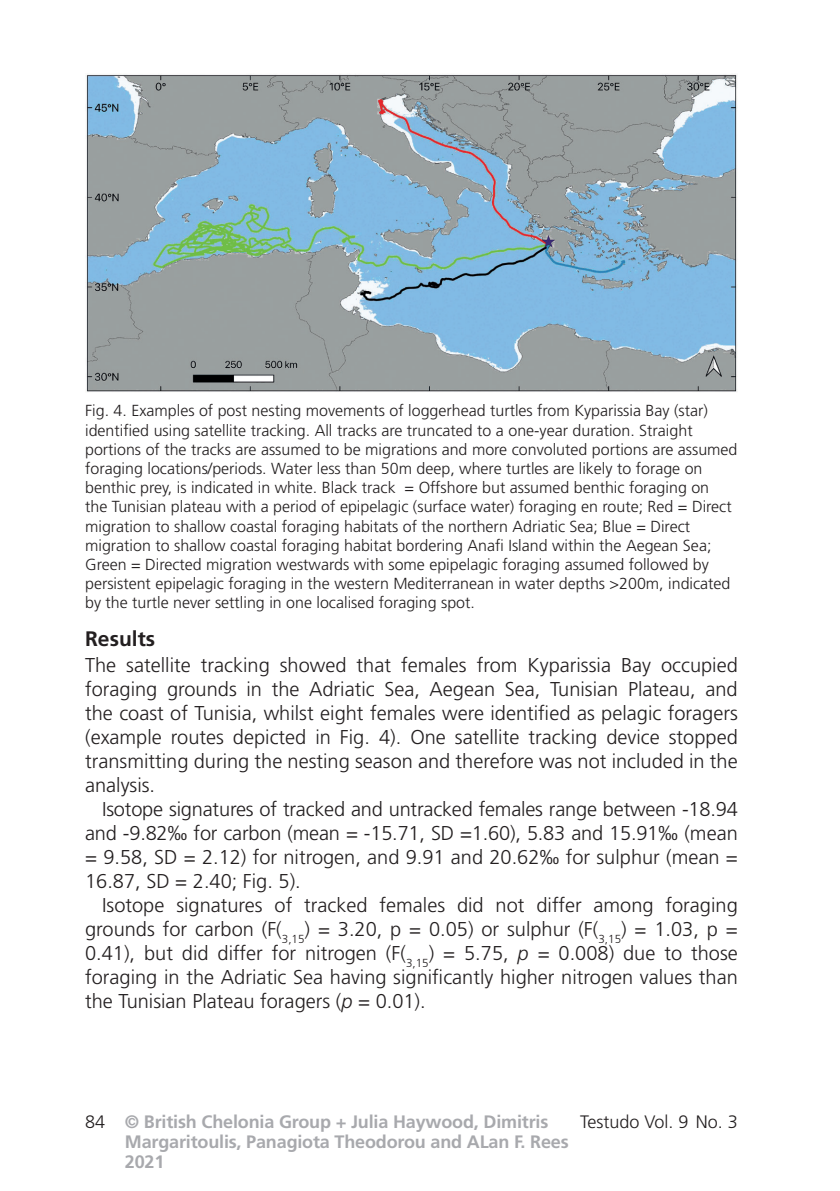
<style>
.page{position:relative;width:840px;height:1191px;background:#fff}
.page>*{position:absolute;margin:0;border:0;box-sizing:border-box;transform-origin:0 0}
.SubHead_65_Bold{font:700 21px "Frutiger";color:#231f20}
.Body_45_indent{font:300 20px/24px "Frutiger";color:#231f20;text-align:justify}
.Body_45_f_o{font:300 20px/24px "Frutiger";color:#231f20;text-align:justify}
.t1{font:700 18px/20px "Frutiger";letter-spacing:-.01em;color:#a8a9ad}
.t2{font:300 18px "Frutiger";color:#231f20}
.t3{font:300 16px/19.2px "Frutiger";color:#231f20}
.s1{font-style:italic}
</style>
<div class="page">
<img style="left:86px;top:74px;width:651px;height:318px">
<p class="t3" style="left:85px;top:401px;width:653px">Fig. 4. Examples of post nesting movements of loggerhead turtles from Kyparissia Bay (star) identified using satellite tracking. All tracks are truncated to a one-year duration. Straight portions of the tracks are assumed to be migrations and more convoluted portions are assumed foraging locations/periods. Water less than 50m deep, where turtles are likely to forage on benthic prey, is indicated in white. Black track = Offshore but assumed benthic foraging on<br>the Tunisian plateau with a period of epipelagic (surface water) foraging en route; Red = Direct migration to shallow coastal foraging habitats of the northern Adriatic Sea; Blue = Direct migration to shallow coastal foraging habitat bordering Anafi Island within the Aegean Sea; Green = Directed migration westwards with some epipelagic foraging assumed followed by persistent epipelagic foraging in the western Mediterranean in water depths &gt;200m, indicated by the turtle never settling in one localised foraging spot.</p>
<p class="SubHead_65_Bold" style="left:85px;top:626px;width:71px">Results</p>
<p class="Body_45_f_o" style="left:85px;top:653px;width:654px">The satellite tracking showed that females from Kyparissia Bay occupied foraging grounds in the Adriatic Sea, Aegean Sea, Tunisian Plateau, and the coast of Tunisia, whilst eight females were identified as pelagic foragers (example routes depicted in Fig. 4). One satellite tracking device stopped transmitting during the nesting season and therefore was not included in the analysis.</p>
<p class="Body_45_indent" style="left:85px;top:797px;width:654px;text-indent:17px">Isotope signatures of tracked and untracked females range between -18.94 and -9.82‰ for carbon (mean = -15.71, SD =1.60), 5.83 and 15.91‰ (mean = 9.58, SD = 2.12) for nitrogen, and 9.91 and 20.62‰ for sulphur (mean = 16.87, SD = 2.40; Fig. 5).</p>
<p class="Body_45_indent" style="left:85px;top:893px;width:654px;text-indent:17px">Isotope signatures of tracked females did not differ among foraging grounds for carbon (F(<sub>3,15</sub>) = 3.20, p = 0.05) or sulphur (F(<sub>3,15</sub>) = 1.03, p = 0.41), but did differ for nitrogen (F(<sub>3,15</sub>) = 5.75, <span class="s1">p</span> = 0.008) due to those foraging in the Adriatic Sea having significantly higher nitrogen values than the Tunisian Plateau foragers (<span class="s1">p</span> = 0.01).</p>
<p class="t2" style="left:85px;top:1111px;width:22px">84</p>
<p class="t2" style="left:580px;top:1111px;width:159px">Testudo Vol. 9 No. 3</p>
<p class="t1" style="left:125px;top:1111px;width:445px">© British Chelonia Group + Julia Haywood, Dimitris<br>Margaritoulis, Panagiota Theodorou and ALan F. Rees<br>2021</p>
</div>
